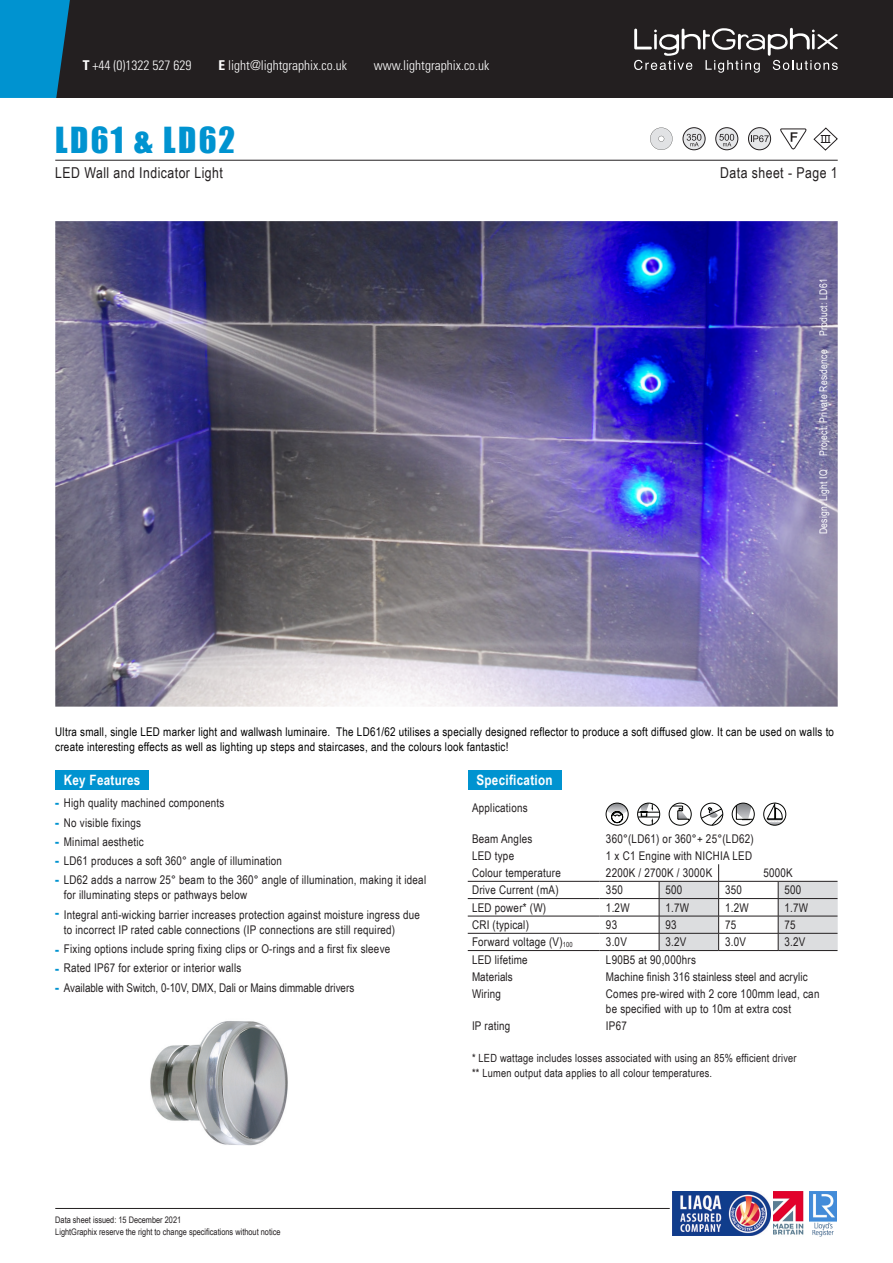
<style>
.page{position:relative;width:893px;height:1263px;background:#fff}
.page>*{position:absolute;margin:0;border:0;box-sizing:border-box;transform-origin:0 0}
.t1{font:33px "Impact";letter-spacing:.07em;color:#0093d0}
.t2{font:15px "Arial Narrow";letter-spacing:.03em;color:#231f20}
.t3{font:700 14.25px "Arial Narrow";letter-spacing:.02em;color:#fff}
.t4{font:300 condensed 13.5px "Univers LT Std";color:#fff}
.t5{font:12px/15px "Arial Narrow";letter-spacing:.02em;color:#231f20}
.t6{font:12px/15px "Arial Narrow";letter-spacing:.02em;color:#000}
.t7{font:12px "Arial Narrow";color:#231f20}
.t8{font:900 12px "Arial";color:#0093d0}
.t9{font:11.25px "Arial Narrow";letter-spacing:.02em;color:#231f20}
.t10{font:10.5px "Arial Narrow";letter-spacing:.02em;color:#fff}
.t11{font:9px "Arial Narrow";color:#231f20}
.s1{font-weight:700}
.s2{font-family:"Arial";font-weight:900;color:#0093d0}
</style>
<div class="page">
<hr style="left:55px;top:1208px;width:615px;height:1px;background:#231f20">
<img style="left:773px;top:1192px;width:30px;height:43px">
<img style="left:809px;top:1192px;width:28px;height:29px">
<img style="left:814px;top:1222px;width:18px;height:7px">
<img style="left:812px;top:1230px;width:22px;height:7px">
<img style="left:673px;top:1191px;width:98px;height:45px">
<hr style="left:55px;top:160px;width:783px;height:1px;background:#231f20">
<div style="left:56px;top:0;width:837px;height:98px;background:#231f20"></div>
<svg style="left:0;top:0;width:70px;height:98px;background:#0387be"></svg>
<svg style="left:634px;top:28px;width:204px;height:45px"></svg>
<img style="left:55px;top:221px;width:783px;height:486px">
<div style="left:468px;top:770px;width:93px;height:20px;background:#0093d0"></div>
<hr style="left:600px;top:950px;width:59px;height:1px;background:#231f20">
<hr style="left:659px;top:950px;width:60px;height:1px;background:#231f20">
<hr style="left:719px;top:950px;width:59px;height:1px;background:#231f20">
<hr style="left:468px;top:881px;width:132px;height:1px;background:#231f20">
<hr style="left:468px;top:898px;width:132px;height:1px;background:#231f20">
<hr style="left:468px;top:916px;width:132px;height:1px;background:#231f20">
<hr style="left:468px;top:933px;width:132px;height:1px;background:#231f20">
<hr style="left:468px;top:950px;width:132px;height:1px;background:#231f20">
<svg style="left:600px;top:864px;width:238px;height:86px"></svg>
<hr style="left:778px;top:950px;width:59px;height:1px;background:#231f20">
<svg style="left:606px;top:803px;width:22px;height:22px"></svg>
<div style="left:637px;top:803px;width:23px;height:22px;border:1px solid #040503;border-radius:50%"></div>
<svg style="left:638px;top:803px;width:21px;height:21px"></svg>
<svg style="left:669px;top:803px;width:22px;height:22px"></svg>
<div style="left:700px;top:803px;width:23px;height:22px;border:1px solid #040503;border-radius:50%"></div>
<svg style="left:701px;top:807px;width:22px;height:18px"></svg>
<div style="left:732px;top:803px;width:22px;height:22px;border:1px solid #040503;border-radius:50%"></div>
<svg style="left:736px;top:803px;width:17px;height:17px"></svg>
<svg style="left:767px;top:804px;width:16px;height:21px"></svg>
<div style="left:764px;top:803px;width:22px;height:22px;border:1px solid #040503;border-radius:50%"></div>
<svg style="left:650px;top:128px;width:22px;height:22px"></svg>
<svg style="left:683px;top:128px;width:22px;height:22px"></svg>
<div style="left:683px;top:128px;width:22px;height:22px;border:1px solid #231f20;border-radius:50%"></div>
<svg style="left:687px;top:134px;width:14px;height:12px"></svg>
<svg style="left:716px;top:128px;width:22px;height:22px"></svg>
<div style="left:716px;top:128px;width:22px;height:22px;border:1px solid #231f20;border-radius:50%"></div>
<svg style="left:719px;top:134px;width:15px;height:12px"></svg>
<svg style="left:780px;top:128px;width:27px;height:22px"></svg>
<svg style="left:813px;top:127px;width:25px;height:24px"></svg>
<svg style="left:748px;top:128px;width:23px;height:22px"></svg>
<div style="left:748px;top:128px;width:23px;height:22px;border:1px solid #231f20;border-radius:50%"></div>
<svg style="left:751px;top:135px;width:18px;height:7px"></svg>
<div style="left:55px;top:770px;width:94px;height:20px;background:#0093d0"></div>
<img style="left:150px;top:1021px;width:138px;height:125px">
<p class="t4" style="left:83px;top:57px;width:110px"><span class="s1">T</span> +44 (0)1322 527 629</p>
<p class="t4" style="left:218px;top:57px;width:130px"><span class="s1">E</span> light@lightgraphix.co.uk</p>
<p class="t4" style="left:374px;top:57px;width:117px">www.lightgraphix.co.uk</p>
<p class="t1" style="left:55px;top:115px;width:181px">LD61 &amp; LD62</p>
<p class="t2" style="left:55px;top:162px;width:169px">LED Wall and Indicator Light</p>
<p class="t2" style="left:720px;top:162px;width:119px">Data sheet - Page 1</p>
<p class="t10" style="left:816px;top:336px;width:59px;rotate:-90deg">Product: LD61</p>
<p class="t10" style="left:816px;top:456px;width:108px;rotate:-90deg">Project: Private Residence</p>
<p class="t10" style="left:816px;top:534px;width:66px;rotate:-90deg">Design: Light IQ</p>
<p class="t6" style="left:55px;top:724px;width:780px">Ultra small, single LED marker light and wallwash luminaire. The LD61/62 utilises a specially designed reflector to produce a soft diffused glow. It can be used on walls to create interesting effects as well as lighting up steps and staircases, and the colours look fantastic!</p>
<p class="t3" style="left:64px;top:769px;width:78px">Key Features</p>
<p class="t5" style="left:55px;top:795px;width:171px"><span class="s2">-</span> High quality machined components</p>
<p class="t5" style="left:55px;top:814px;width:87px"><span class="s2">-</span> No visible fixings</p>
<p class="t5" style="left:55px;top:834px;width:90px"><span class="s2">-</span> Minimal aesthetic</p>
<p class="t5" style="left:55px;top:853px;width:228px"><span class="s2">-</span> LD61 produces a soft 360° angle of illumination</p>
<p class="t5" style="left:64px;top:872px;width:364px;text-indent:-9px"><span class="s2">-</span> LD62 adds a narrow 25° beam to the 360° angle of illumination, making it ideal for illuminating steps or pathways below</p>
<p class="t5" style="left:64px;top:906px;width:358px">Integral anti-wicking barrier increases protection against moisture ingress due to incorrect IP rated cable connections (IP connections are still required)</p>
<p class="t5" style="left:55px;top:941px;width:337px"><span class="s2">-</span> Fixing options include spring fixing clips or O-rings and a first fix sleeve</p>
<p class="t5" style="left:55px;top:960px;width:188px"><span class="s2">-</span> Rated IP67 for exterior or interior walls</p>
<p class="t7" style="left:55px;top:978px;width:300px"><span class="s2">-</span> Available with Switch, 0-10V, DMX, Dali or Mains dimmable drivers</p>
<p class="t8" style="left:55px;top:904px;width:5px">-</p>
<p class="t3" style="left:476px;top:769px;width:78px">Specification</p>
<p class="t5" style="left:472px;top:799px;width:57px">Applications</p>
<p class="t5" style="left:472px;top:830px;width:62px">Beam Angles</p>
<p class="t5" style="left:606px;top:830px;width:149px">360°(LD61) or 360°+ 25°(LD62)</p>
<p class="t5" style="left:472px;top:848px;width:44px">LED type</p>
<p class="t5" style="left:606px;top:848px;width:148px">1 x C1 Engine with NICHIA LED</p>
<p class="t5" style="left:472px;top:865px;width:90px">Colour temperature</p>
<p class="t5" style="left:606px;top:865px;width:108px">2200K / 2700K / 3000K</p>
<p class="t5" style="left:763px;top:865px;width:31px">5000K</p>
<p class="t5" style="left:472px;top:882px;width:88px">Drive Current (mA)</p>
<p class="t5" style="left:606px;top:882px;width:18px">350</p>
<p class="t5" style="left:665px;top:882px;width:18px">500</p>
<p class="t5" style="left:725px;top:882px;width:18px">350</p>
<p class="t5" style="left:784px;top:882px;width:18px">500</p>
<p class="t5" style="left:472px;top:899px;width:76px">LED power* (W)</p>
<p class="t5" style="left:606px;top:899px;width:25px">1.2W</p>
<p class="t5" style="left:665px;top:899px;width:25px">1.7W</p>
<p class="t5" style="left:725px;top:899px;width:25px">1.2W</p>
<p class="t5" style="left:784px;top:899px;width:25px">1.7W</p>
<p class="t5" style="left:472px;top:917px;width:58px">CRI (typical)</p>
<p class="t5" style="left:606px;top:917px;width:13px">93</p>
<p class="t5" style="left:665px;top:917px;width:13px">93</p>
<p class="t5" style="left:725px;top:917px;width:13px">75</p>
<p class="t5" style="left:784px;top:917px;width:13px">75</p>
<p class="t5" style="left:472px;top:934px;width:102px">Forward voltage (V)<sub>100</sub></p>
<p class="t5" style="left:606px;top:934px;width:22px">3.0V</p>
<p class="t5" style="left:665px;top:934px;width:22px">3.2V</p>
<p class="t5" style="left:725px;top:934px;width:22px">3.0V</p>
<p class="t5" style="left:784px;top:934px;width:22px">3.2V</p>
<p class="t5" style="left:472px;top:951px;width:57px">LED lifetime</p>
<p class="t5" style="left:606px;top:951px;width:91px">L90B5 at 90,000hrs</p>
<p class="t5" style="left:472px;top:968px;width:42px">Materials</p>
<p class="t5" style="left:606px;top:968px;width:203px">Machine finish 316 stainless steel and acrylic</p>
<p class="t5" style="left:472px;top:986px;width:31px">Wiring</p>
<p class="t5" style="left:606px;top:986px;width:215px">Comes pre-wired with 2 core 100mm lead, can be specified with up to 10m at extra cost</p>
<p class="t5" style="left:472px;top:1018px;width:40px">IP rating</p>
<p class="t5" style="left:606px;top:1018px;width:22px">IP67</p>
<p class="t9" style="left:472px;top:1050px;width:326px">* LED wattage includes losses associated with using an 85% efficient driver</p>
<p class="t9" style="left:472px;top:1065px;width:242px">** Lumen output data applies to all colour temperatures.</p>
<p class="t11" style="left:55px;top:1213px;width:127px">Data sheet issued: 15 December 2021</p>
<p class="t11" style="left:55px;top:1225px;width:227px">LightGraphix reserve the right to change specifications without notice</p>
</div>
